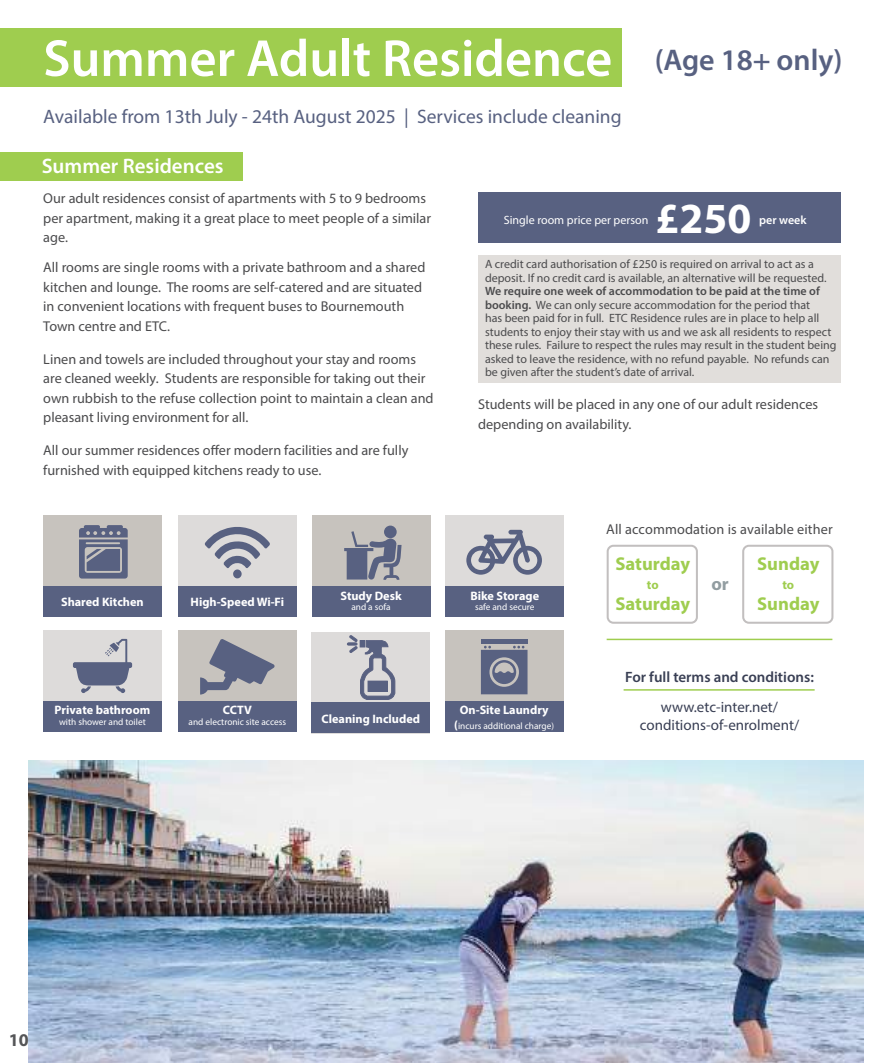
<style>
.page{position:relative;width:893px;height:1063px;background:#fff}
.page>*{position:absolute;margin:0;border:0;box-sizing:border-box;transform-origin:0 0}
.t1{font:600 52.5px "Myriad Pro";color:#fff}
.t2{font:700 43.2px "Myriad Pro";color:#fff}
.t3{font:600 30px "Myriad Pro";color:#586181}
.t4{font:600 21px "Myriad Pro";color:#fff}
.t5{font:19.5px "Myriad Pro";color:#586181}
.t6{font:700 18.6px "Myriad Pro";color:#9fcd4f}
.t7{font:700 18.15px "Myriad Pro";color:#929da1}
.t8{font:700 18px "Myriad Pro";color:#555658}
.t9{font:15px/17.9px "Myriad Pro";color:#393f54;text-align:center}
.t10{font:600 15px "Myriad Pro";color:#393f54}
.t11{font:14.25px/19.5px "Myriad Pro";color:#4b4b4d}
.t12{font:700 12.6px "Myriad Pro";color:#9fcd4f}
.t13{font:700 12.3px "Myriad Pro";color:#fff}
.t14{font:12px/13.5px "Myriad Pro";color:#4b4b4d}
.t15{font:12px "Myriad Pro";color:#fff}
.t16{font:600 12px "Myriad Pro";color:#fff}
.t17{font:9.3px "Myriad Pro";color:#fff}
.s1{font-weight:600}
.s2{font-weight:700;font-size:12.3px}
</style>
<div class="page">
<div style="left:0;top:28px;width:621px;height:58px;background:#9fcd4f"></div>
<div style="left:478px;top:193px;width:362px;height:50px;background:#586181"></div>
<div style="left:178px;top:516px;width:118px;height:101px;background:#dddbda"></div>
<div style="left:178px;top:586px;width:118px;height:31px;background:#586181"></div>
<svg style="left:205px;top:527px;width:65px;height:51px"></svg>
<div style="left:445px;top:631px;width:118px;height:101px;background:#c7c3be"></div>
<div style="left:445px;top:701px;width:118px;height:31px;background:#586181"></div>
<svg style="left:468px;top:630px;width:72px;height:65px"></svg>
<div style="left:43px;top:516px;width:119px;height:101px;background:#c7c3be"></div>
<div style="left:43px;top:586px;width:119px;height:31px;background:#586181"></div>
<svg style="left:66px;top:515px;width:74px;height:64px"></svg>
<div style="left:312px;top:516px;width:118px;height:101px;background:#c7c3be"></div>
<div style="left:312px;top:586px;width:118px;height:31px;background:#586181"></div>
<svg style="left:331px;top:515px;width:84px;height:65px"></svg>
<div style="left:43px;top:631px;width:119px;height:101px;background:#dddbda"></div>
<div style="left:43px;top:701px;width:119px;height:31px;background:#586181"></div>
<svg style="left:60px;top:630px;width:85px;height:63px"></svg>
<div style="left:178px;top:631px;width:119px;height:101px;background:#c7c3be"></div>
<div style="left:178px;top:701px;width:119px;height:31px;background:#586181"></div>
<svg style="left:188px;top:630px;width:99px;height:65px"></svg>
<div style="left:446px;top:516px;width:118px;height:101px;background:#dddbda"></div>
<div style="left:446px;top:586px;width:118px;height:31px;background:#586181"></div>
<svg style="left:466px;top:529px;width:76px;height:46px"></svg>
<div style="left:0;top:152px;width:242px;height:28px;background:#9fcd4f"></div>
<div style="left:607px;top:545px;width:91px;height:79px;border:2px solid #c2bfbf;border-radius:6px"></div>
<div style="left:742px;top:545px;width:91px;height:79px;border:2px solid #c2bfbf;border-radius:6px"></div>
<hr style="left:607px;top:639px;width:225px;height:1px;background:#9fcd4f">
<img style="left:29px;top:760px;width:834px;height:303px">
<div style="left:312px;top:632px;width:118px;height:101px;background:#dddbda"></div>
<svg style="left:347px;top:635px;width:48px;height:65px"></svg>
<div style="left:368px;top:681px;width:19px;height:10px;background:#586181"></div>
<div style="left:312px;top:702px;width:118px;height:31px;background:#586181"></div>
<div style="left:478px;top:255px;width:362px;height:127px;background:#e1dedb"></div>
<hr style="left:624px;top:689px;width:191px;height:2px;background:#9fcd4f">
<h1 class="t1" style="left:43px;top:25px;width:570px">Summer Adult Residence</h1>
<h3 class="t5" style="left:43px;top:105px;width:580px">Available from 13th July - 24th August 2025 | Services include cleaning</h3>
<h3 class="t3" style="left:655px;top:40px;width:189px">(Age 18+ only)</h3>
<h3 class="t4" style="left:42px;top:153px;width:183px">Summer Residences</h3>
<p class="t11" style="left:43px;top:189px;width:389px">Our adult residences consist of apartments with 5 to 9 bedrooms per apartment, making it a great place to meet people of a similar age.</p>
<p class="t11" style="left:43px;top:258px;width:384px">All rooms are single rooms with a private bathroom and a shared kitchen and lounge. The rooms are self-catered and are situated in convenient locations with frequent buses to Bournemouth Town centre and ETC.</p>
<p class="t11" style="left:43px;top:349px;width:392px">Linen and towels are included throughout your stay and rooms are cleaned weekly. Students are responsible for taking out their own rubbish to the refuse collection point to maintain a clean and pleasant living environment for all.</p>
<p class="t11" style="left:43px;top:441px;width:367px">All our summer residences offer modern facilities and are fully furnished with equipped kitchens ready to use.</p>
<p class="t13" style="left:61px;top:594px;width:84px">Shared Kitchen</p>
<p class="t13" style="left:340px;top:588px;width:63px">Study Desk</p>
<p class="t17" style="left:351px;top:601px;width:41px">and a sofa</p>
<p class="t13" style="left:191px;top:594px;width:95px">High-Speed Wi-Fi</p>
<p class="t15" style="left:504px;top:213px;width:146px">Single room price per person</p>
<h2 class="t2" style="left:656px;top:190px;width:97px">£250</h2>
<p class="t16" style="left:759px;top:213px;width:49px">per week</p>
<p class="t14" style="left:485px;top:257px;width:343px">A credit card authorisation of £250 is required on arrival to act as a deposit. If no credit card is available, an alternative will be requested.</p>
<p class="t14" style="left:485px;top:284px;width:353px"><span class="s1">We require one week of accommodation to be paid at the time of booking.</span> We can only secure accommodation for the period that<br>has been paid for in full. ETC Residence rules are in place to help all students to enjoy their stay with us and we ask all residents to respect these rules. Failure to respect the rules may result in the student being asked to leave the residence, with no refund payable. No refunds can be given after the student’s date of arrival.</p>
<p class="t11" style="left:478px;top:395px;width:342px">Students will be placed in any one of our adult residences depending on availability.</p>
<p class="t13" style="left:470px;top:588px;width:70px">Bike Storage</p>
<p class="t17" style="left:475px;top:601px;width:61px">safe and secure</p>
<p class="t11" style="left:606px;top:519px;width:228px">All accommodation is available either</p>
<h3 class="t6" style="left:615px;top:552px;width:76px">Saturday</h3>
<p class="t12" style="left:647px;top:577px;width:13px">to</p>
<h3 class="t6" style="left:615px;top:592px;width:76px">Saturday</h3>
<p class="t7" style="left:711px;top:572px;width:19px">or</p>
<h3 class="t6" style="left:757px;top:552px;width:64px">Sunday</h3>
<p class="t12" style="left:782px;top:577px;width:13px">to</p>
<h3 class="t6" style="left:757px;top:592px;width:64px">Sunday</h3>
<p class="t13" style="left:55px;top:702px;width:97px">Private bathroom</p>
<p class="t17" style="left:59px;top:716px;width:88px">with shower and toilet</p>
<p class="t13" style="left:223px;top:702px;width:31px">CCTV</p>
<p class="t17" style="left:189px;top:716px;width:99px">and electronic site access</p>
<p class="t13" style="left:321px;top:710px;width:100px">Cleaning Included</p>
<p class="t13" style="left:460px;top:702px;width:90px">On-Site Laundry</p>
<p class="t17" style="left:454px;top:720px;width:101px"><span class="s2">(</span>incurs additional charge)</p>
<p class="t10" style="left:625px;top:667px;width:190px">For full terms and conditions:</p>
<p class="t9" style="left:640px;top:698px;width:161px">www.etc-inter.net/ conditions-of-enrolment/</p>
<p class="t8" style="left:9px;top:1028px;width:21px">10</p>
</div>
